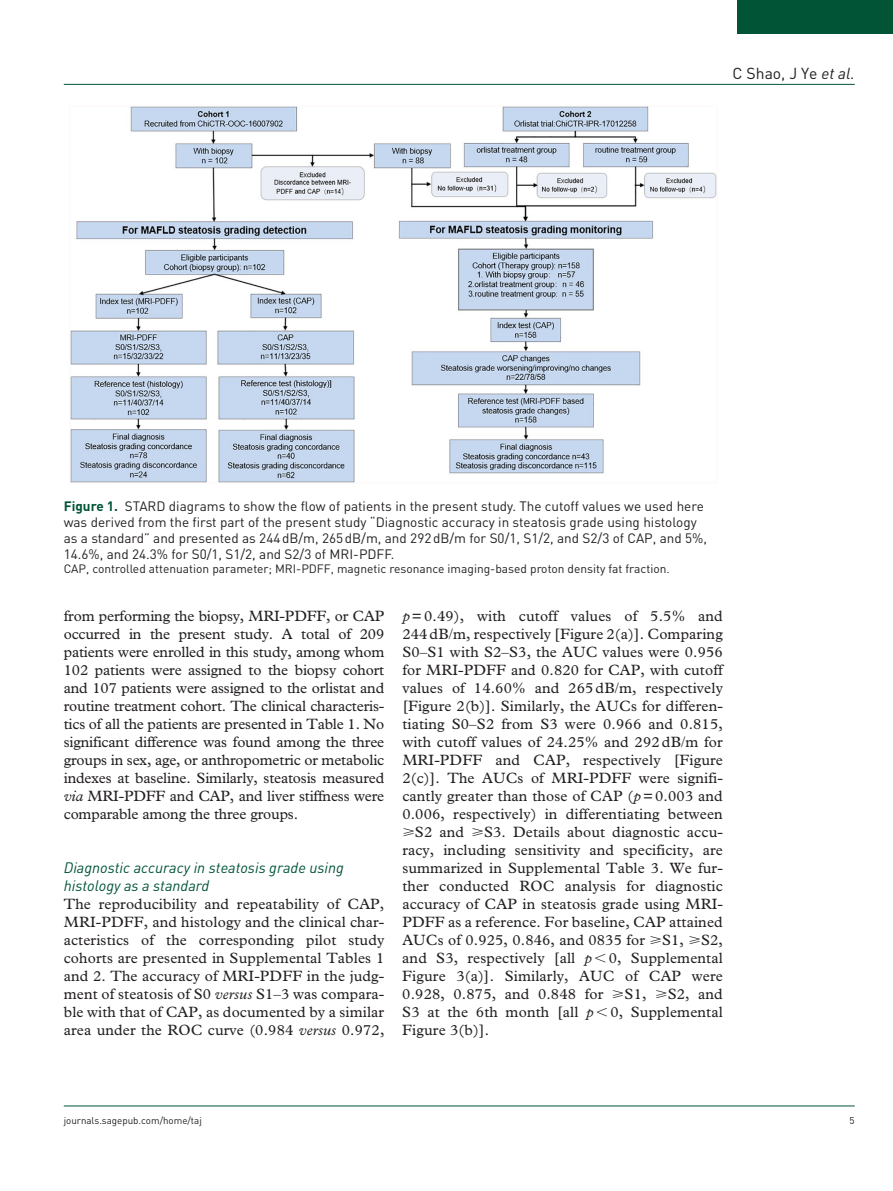
<style>
.page{position:relative;width:893px;height:1191px;background:#fff}
.page>*{position:absolute;margin:0;border:0;box-sizing:border-box;transform-origin:0 0}
.t1{font:15.75px "DIN";color:#231f20}
.t2{font:15px/18px "Plantin Std";letter-spacing:.01em;color:#231f20;text-align:justify}
.t3{font:italic 15px/18px "DIN";color:#015436}
.t4{font:13.5px/15.8px "DIN";color:#231f20}
.t5{font:12px "DIN";color:#231f20}
.t6{font:9.75px "DIN";color:#231f20}
.s1{font-style:italic}
.s2{font-weight:700;color:#015436}
</style>
<div class="page">
<hr style="left:64px;top:84px;width:791px;height:1px;background:#015436">
<hr style="left:64px;top:1105px;width:791px;height:1px;background:#015436">
<div style="left:738px;top:0;width:155px;height:34px;background:#015436"></div>
<img style="left:69px;top:106px;width:648px;height:377px">
<p class="t1" style="left:733px;top:63px;width:124px">C Shao, J Ye <span class="s1">et al.</span></p>
<p class="t4" style="left:64px;top:498px;width:645px"><span class="s2">Figure 1.</span> STARD diagrams to show the flow of patients in the present study. The cutoff values we used here was derived from the first part of the present study “Diagnostic accuracy in steatosis grade using histology as a standard” and presented as 244dB/m, 265dB/m, and 292dB/m for S0/1, S1/2, and S2/3 of CAP, and 5%, 14.6%, and 24.3% for S0/1, S1/2, and S2/3 of MRI-PDFF.</p>
<p class="t5" style="left:64px;top:561px;width:607px">CAP, controlled attenuation parameter; MRI-PDFF, magnetic resonance imaging-based proton density fat fraction.</p>
<p class="t2" style="left:64px;top:607px;width:322px">from performing the biopsy, MRI-PDFF, or CAP occurred in the present study. A total of 209 patients were enrolled in this study, among whom 102 patients were assigned to the biopsy cohort and 107 patients were assigned to the orlistat and routine treatment cohort. The clinical characteris&shy;tics of all the patients are presented in Table 1. No significant difference was found among the three groups in sex, age, or anthropometric or metabolic indexes at baseline. Similarly, steatosis measured <span class="s1">via</span> MRI-PDFF and CAP, and liver stiffness were comparable among the three groups.</p>
<p class="t3" style="left:64px;top:858px;width:282px">Diagnostic accuracy in steatosis grade using histology as a standard</p>
<p class="t2" style="left:64px;top:895px;width:322px">The reproducibility and repeatability of CAP, MRI-PDFF, and histology and the clinical char&shy;acteristics of the corresponding pilot study cohorts are presented in Supplemental Tables 1 and 2. The accuracy of MRI-PDFF in the judg&shy;ment of steatosis of S0 <span class="s1">versus</span> S1–3 was compara&shy;ble with that of CAP, as documented by a similar area under the ROC curve (0.984 <span class="s1">versus</span> 0.972,</p>
<p class="t2" style="left:402px;top:607px;width:322px"><span class="s1">p</span>=0.49), with cutoff values of 5.5% and 244 dB/m, respectively [Figure 2(a)]. Comparing S0–S1 with S2–S3, the AUC values were 0.956 for MRI-PDFF and 0.820 for CAP, with cutoff values of 14.60% and 265 dB/m, respectively [Figure 2(b)]. Similarly, the AUCs for differen&shy;tiating S0–S2 from S3 were 0.966 and 0.815, with cutoff values of 24.25% and 292dB/m for MRI-PDFF and CAP, respectively [Figure 2(c)]. The AUCs of MRI-PDFF were signifi&shy;cantly greater than those of CAP (<span class="s1">p</span>=0.003 and 0.006, respectively) in differentiating between ⩾S2 and ⩾S3. Details about diagnostic accu&shy;racy, including sensitivity and specificity, are summarized in Supplemental Table 3. We fur&shy;ther conducted ROC analysis for diagnostic accuracy of CAP in steatosis grade using MRI-PDFF as a reference. For baseline, CAP attained AUCs of 0.925, 0.846, and 0835 for ⩾S1, ⩾S2, and S3, respectively [all <span class="s1">p</span> 0, Supplemental Figure 3(a)]. Similarly, AUC of CAP were 0.928, 0.875, and 0.848 for ⩾S1, ⩾S2, and S3 at the 6th month [all <span class="s1">p</span> 0, Supplemental Figure 3(b)].</p>
<p class="t6" style="left:64px;top:1114px;width:140px">journals.sagepub.com/home/taj</p>
<p class="t6" style="left:850px;top:1114px;width:7px">5</p>
</div>
